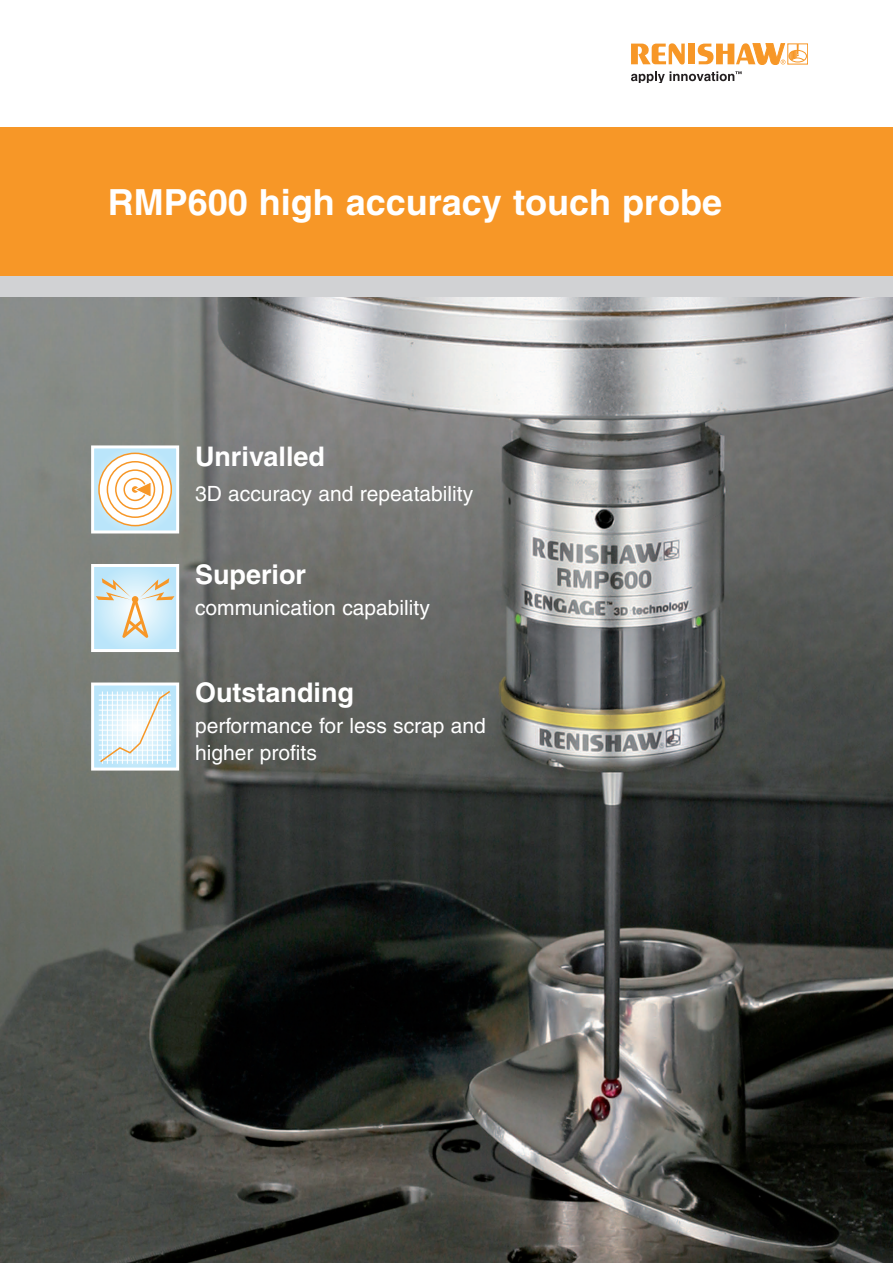
<style>
.page{position:relative;width:893px;height:1263px;background:#fff}
.page>*{position:absolute;margin:0;border:0;box-sizing:border-box;transform-origin:0 0}
.t1{font:700 36px "Helvetica";color:#fff}
.t2{font:700 27px "Helvetica";color:#fff}
.t3{font:21px/27px "Helvetica";color:#fff}
</style>
<div class="page">
<div style="left:0;top:128px;width:893px;height:148px;background:#f79727"></div>
<div style="left:0;top:276px;width:893px;height:22px;background:#d1d2d4"></div>
<svg style="left:631px;top:43px;width:54px;height:21px"></svg>
<div style="left:688px;top:44px;width:7px;height:20px;background:#f79727"></div>
<div style="left:787px;top:44px;width:21px;height:20px;border:1px solid #f79727"></div>
<div style="left:789px;top:50px;width:18px;height:12px;border:1px solid #f79727;border-radius:50%"></div>
<svg style="left:698px;top:43px;width:106px;height:22px"></svg>
<svg style="left:631px;top:71px;width:111px;height:12px"></svg>
<img style="left:0;top:298px;width:893px;height:965px">
<div style="left:93px;top:565px;width:85px;height:85px;background:#bfe7fa"></div>
<svg style="left:96px;top:578px;width:78px;height:60px"></svg>
<div style="left:91px;top:564px;width:88px;height:88px;border:3px solid #fff"></div>
<svg style="left:95px;top:449px;width:80px;height:80px;background:#c0e2f0"></svg>
<svg style="left:99px;top:453px;width:72px;height:73px"></svg>
<div style="left:98px;top:453px;width:74px;height:73px;border:2px solid #f79727;border-radius:50%"></div>
<svg style="left:107px;top:462px;width:56px;height:55px"></svg>
<div style="left:107px;top:461px;width:57px;height:57px;border:2px solid #f79727;border-radius:50%"></div>
<svg style="left:116px;top:470px;width:38px;height:39px"></svg>
<div style="left:115px;top:469px;width:40px;height:40px;border:2px solid #f79727;border-radius:50%"></div>
<div style="left:123px;top:478px;width:24px;height:23px;border:2px solid #f79727;border-radius:50%"></div>
<div style="left:132px;top:486px;width:6px;height:7px;border:2px solid #f79727;border-radius:50%"></div>
<svg style="left:133px;top:481px;width:19px;height:17px"></svg>
<div style="left:91px;top:445px;width:88px;height:88px;border:3px solid #fff"></div>
<div style="left:93px;top:684px;width:85px;height:85px;background:#bce6fa"></div>
<svg style="left:98px;top:691px;width:74px;height:73px"></svg>
<div style="left:91px;top:682px;width:88px;height:88px;border:3px solid #fff"></div>
<p class="t1" style="left:108px;top:181px;width:616px">RMP600 high accuracy touch probe</p>
<p class="t2" style="left:195px;top:440px;width:132px">Unrivalled</p>
<p class="t3" style="left:195px;top:480px;width:280px">3D accuracy and repeatability</p>
<p class="t2" style="left:195px;top:558px;width:113px">Superior</p>
<p class="t3" style="left:195px;top:594px;width:236px">communication capability</p>
<p class="t2" style="left:195px;top:676px;width:161px">Outstanding</p>
<p class="t3" style="left:195px;top:712px;width:292px">performance for less scrap and higher profits</p>
</div>
